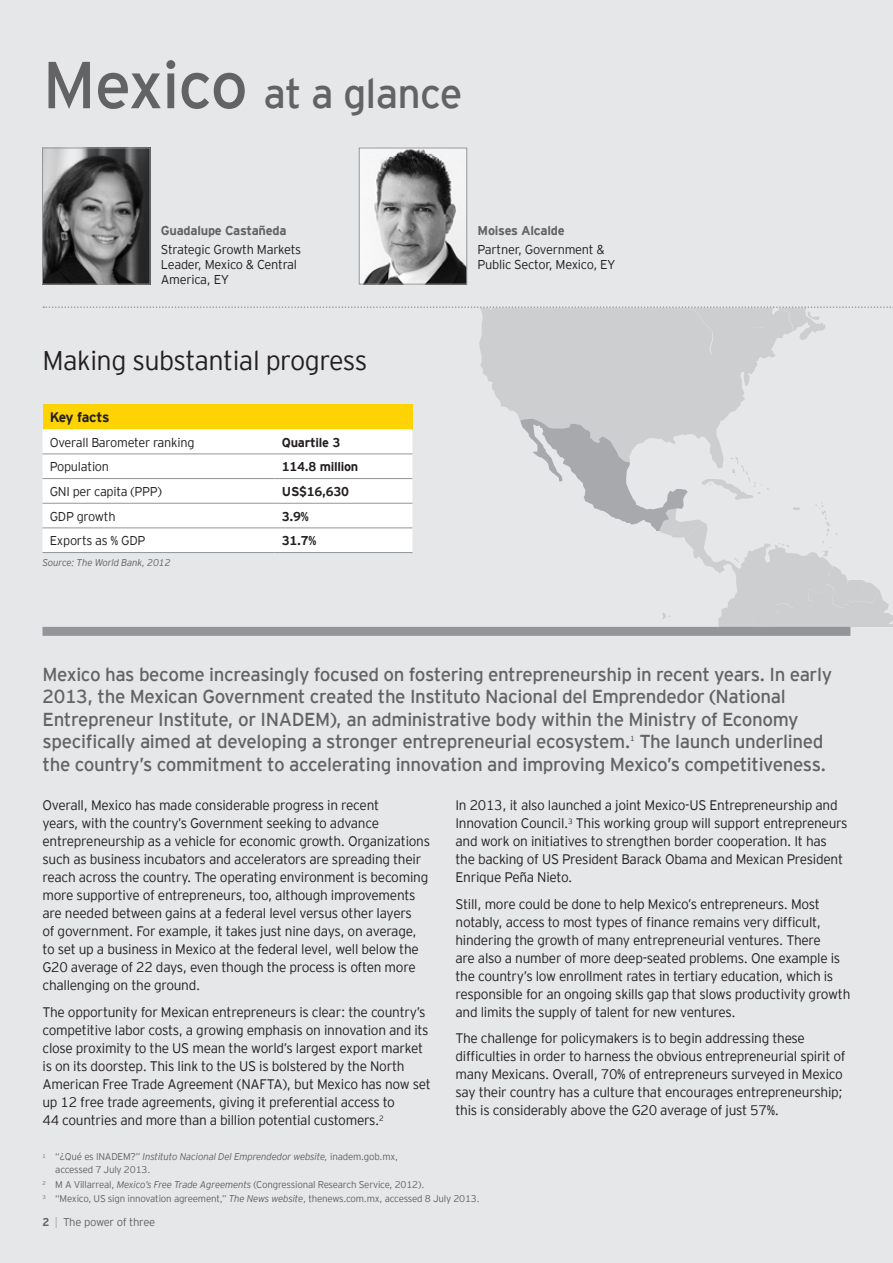
<style>
.page{position:relative;width:893px;height:1263px;background:#e6e7e9}
.page>*{position:absolute;margin:0;border:0;box-sizing:border-box;transform-origin:0 0}
.Heading_1{font:41.1px "EY Interstate";letter-spacing:-.02em;color:#636366}
.Heading_2{font:300 27px "EY Interstate";letter-spacing:-.02em;color:#231f20}
.Introduction{font:18.75px/22.5px "EY Interstate";letter-spacing:-.02em;color:#636366}
.Body_copy{font:300 13.8px/18px "EY Interstate";letter-spacing:-.02em;color:#231f20}
.Body_copy-2{font:700 13.8px "EY Interstate";letter-spacing:-.035em;color:#231f20}
.Body_copy-3{font:300 12.75px/15.3px "EY Interstate";letter-spacing:-.02em;color:#231f20}
.Body_copy-4{font:700 12.75px "EY Interstate";letter-spacing:-.02em;color:#231f20}
.Body_copy-5{font:700 12.75px "EY Interstate";letter-spacing:-.02em;color:#636366}
.page_number{font:300 11.25px "EY Interstate";letter-spacing:-.02em;color:#636366}
.footnote{font:300 9.75px/12.8px "EY Interstate";letter-spacing:-.02em;color:#636366}
.footnote-2{font:italic 300 9.75px "EY Interstate";letter-spacing:-.02em;color:#636366}
.Introduction-2{font:7.35px "EY Interstate";color:#636366}
.s1{font-size:66.15px}
.s2{font-style:italic}
.s3{font-weight:700}
.s4{font-weight:700;color:#bcbdc0}
</style>
<div class="page">
<svg style="left:480px;top:354px;width:295px;height:66px;fill:#cdced0"></svg>
<svg style="left:520px;top:419px;width:373px;height:208px"></svg>
<img style="left:361px;top:150px;width:104px;height:132px">
<div style="left:359px;top:148px;width:108px;height:136px;border:1px solid #939598"></div>
<svg style="left:43px;top:306px;width:850px;height:48px"></svg>
<div style="left:43px;top:404px;width:369px;height:25px;background:#fed304"></div>
<div style="left:43px;top:429px;width:369px;height:123px;background:#fff"></div>
<hr style="left:43px;top:453px;width:232px;height:1px;background:#939598">
<hr style="left:275px;top:453px;width:137px;height:1px;background:#939598">
<hr style="left:43px;top:478px;width:232px;height:1px;background:#939598">
<hr style="left:275px;top:478px;width:137px;height:1px;background:#939598">
<hr style="left:43px;top:503px;width:232px;height:1px;background:#939598">
<hr style="left:275px;top:503px;width:137px;height:1px;background:#939598">
<hr style="left:43px;top:527px;width:232px;height:1px;background:#939598">
<hr style="left:275px;top:527px;width:137px;height:1px;background:#939598">
<hr style="left:43px;top:552px;width:232px;height:1px;background:#939598">
<hr style="left:275px;top:552px;width:137px;height:1px;background:#939598">
<div style="left:43px;top:627px;width:807px;height:9px;background:#939598"></div>
<img style="left:44px;top:150px;width:104px;height:132px">
<div style="left:42px;top:148px;width:108px;height:136px;border:1px solid #939598"></div>
<p class="Heading_1" style="left:43px;top:64px;width:422px"><span class="s1">Mexico</span> at a glance</p>
<p class="Body_copy-5" style="left:161px;top:221px;width:127px">Guadalupe Castañeda</p>
<p class="Body_copy-3" style="left:161px;top:241px;width:142px">Strategic Growth Markets<br>Leader, Mexico &amp; Central<br>America, EY</p>
<p class="Heading_2" style="left:43px;top:341px;width:326px">Making substantial progress</p>
<p class="Body_copy-2" style="left:50px;top:407px;width:61px">Key facts</p>
<p class="Body_copy-3" style="left:50px;top:434px;width:146px">Overall Barometer ranking</p>
<p class="Body_copy-4" style="left:282px;top:433px;width:60px">Quartile 3</p>
<p class="Body_copy-3" style="left:50px;top:458px;width:61px">Population</p>
<p class="Body_copy-4" style="left:282px;top:458px;width:78px">114.8 million</p>
<p class="Body_copy-3" style="left:50px;top:483px;width:114px">GNI per capita (PPP)</p>
<p class="Body_copy-4" style="left:282px;top:482px;width:69px">US$16,630</p>
<p class="Body_copy-3" style="left:50px;top:508px;width:67px">GDP growth</p>
<p class="Body_copy-4" style="left:282px;top:507px;width:28px">3.9%</p>
<p class="Body_copy-3" style="left:50px;top:532px;width:97px">Exports as % GDP</p>
<p class="Body_copy-4" style="left:282px;top:532px;width:36px">31.7%</p>
<p class="footnote-2" style="left:43px;top:556px;width:130px">Source: The World Bank, 2012</p>
<p class="Body_copy-5" style="left:478px;top:221px;width:89px">Moises Alcalde</p>
<p class="Body_copy-3" style="left:478px;top:241px;width:139px">Partner, Government &amp;<br>Public Sector, Mexico, EY</p>
<p class="Introduction" style="left:43px;top:662px;width:791px">Mexico has become increasingly focused on fostering entrepreneurship in recent years. In early 2013, the Mexican Government created the Instituto Nacional del Emprendedor (National Entrepreneur Institute, or INADEM), an administrative body within the Ministry of Economy specifically aimed at developing a stronger entrepreneurial ecosystem.</p>
<p class="Introduction" style="left:43px;top:729px;width:785px;text-align:right">The launch underlined<br>the country’s commitment to accelerating innovation and improving Mexico’s competitiveness.</p>
<p class="Body_copy" style="left:43px;top:795px;width:389px">Overall, Mexico has made considerable progress in recent<br>years, with the country’s Government seeking to advance entrepreneurship as a vehicle for economic growth. Organizations such as business incubators and accelerators are spreading their reach across the country. The operating environment is becoming more supportive of entrepreneurs, too, although improvements are needed between gains at a federal level versus other layers<br>of government. For example, it takes just nine days, on average, to set up a business in Mexico at the federal level, well below the G20 average of 22 days, even though the process is often more challenging on the ground.</p>
<p class="Body_copy" style="left:43px;top:1002px;width:390px">The opportunity for Mexican entrepreneurs is clear: the country’s competitive labor costs, a growing emphasis on innovation and its close proximity to the US mean the world’s largest export market is on its doorstep. This link to the US is bolstered by the North American Free Trade Agreement (NAFTA), but Mexico has now set up 12 free trade agreements, giving it preferential access to<br>44 countries and more than a billion potential customers.<sup>2</sup></p>
<p class="Introduction-2" style="left:630px;top:733px;width:6px">1</p>
<p class="Body_copy" style="left:455px;top:795px;width:394px">In 2013, it also launched a joint Mexico-US Entrepreneurship and Innovation Council.<sup>3</sup> This working group will support entrepreneurs and work on initiatives to strengthen border cooperation. It has the backing of US President Barack Obama and Mexican President Enrique Peña Nieto.</p>
<p class="Body_copy" style="left:455px;top:894px;width:396px">Still, more could be done to help Mexico’s entrepreneurs. Most notably, access to most types of finance remains very difficult, hindering the growth of many entrepreneurial ventures. There<br>are also a number of more deep-seated problems. One example is the country’s low enrollment rates in tertiary education, which is responsible for an ongoing skills gap that slows productivity growth and limits the supply of talent for new ventures.</p>
<p class="Body_copy" style="left:455px;top:1028px;width:392px">The challenge for policymakers is to begin addressing these difficulties in order to harness the obvious entrepreneurial spirit of many Mexicans. Overall, 70% of entrepreneurs surveyed in Mexico say their country has a culture that encourages entrepreneurship; this is considerably above the G20 average of just 57%.</p>
<p class="footnote" style="left:55px;top:1150px;width:344px;text-indent:-13px"><sup>1</sup> “¿Qué es INADEM?” <span class="s2">Instituto Nacional Del Emprendedor website,</span> inadem.gob.mx, accessed 7 July 2013.</p>
<p class="footnote" style="left:43px;top:1177px;width:383px"><sup>2</sup> M A Villarreal, <span class="s2">Mexico’s Free Trade Agreements</span> (Congressional Research Service, 2012).</p>
<p class="footnote" style="left:43px;top:1192px;width:439px"><sup>3</sup> “Mexico, US sign innovation agreement,” <span class="s2">The News website</span>, thenews.com.mx, accessed 8 July 2013.</p>
<p class="page_number" style="left:43px;top:1214px;width:114px"><span class="s3">2</span> <span class="s4">|</span> The power of three</p>
</div>
